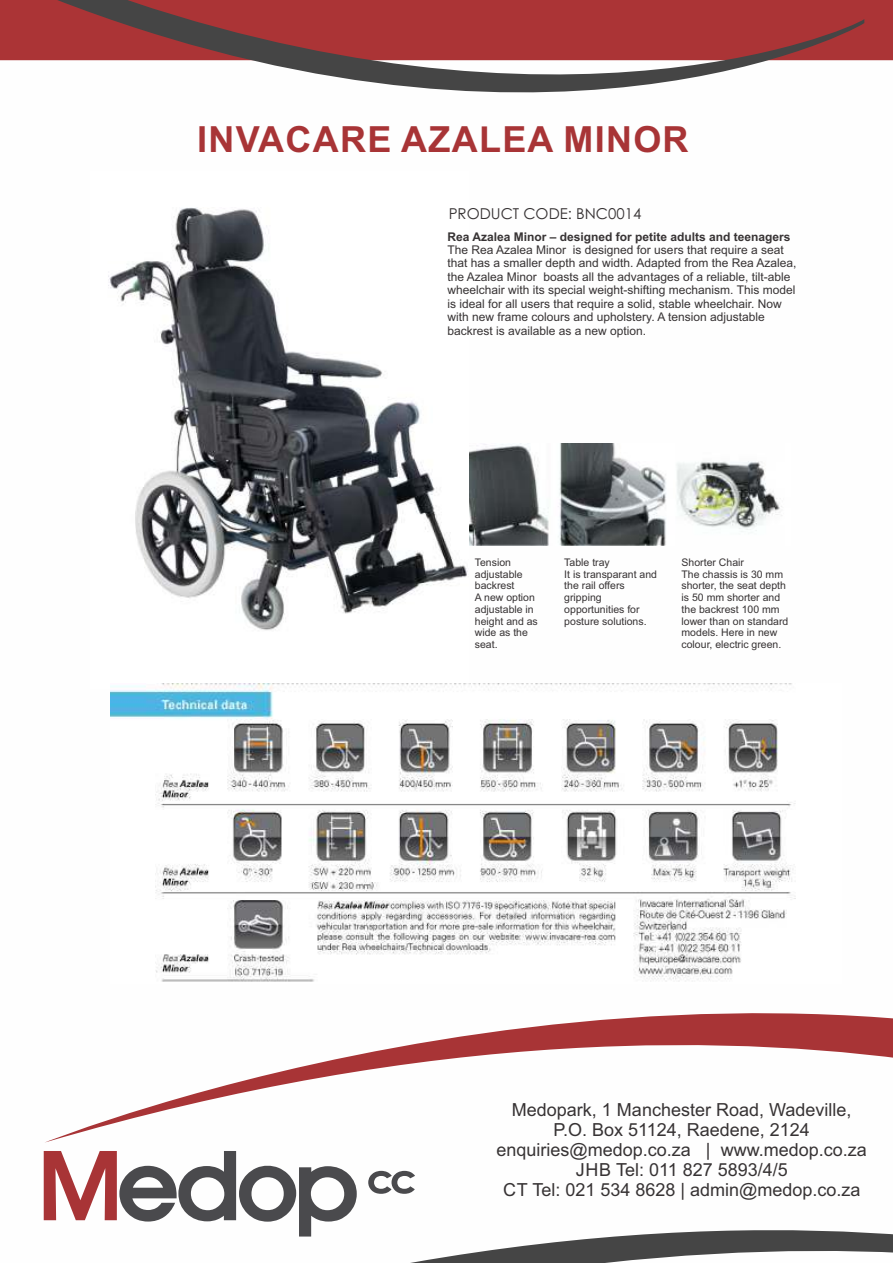
<style>
.page{position:relative;width:893px;height:1263px;background:#fff}
.page>*{position:absolute;margin:0;border:0;box-sizing:border-box;transform-origin:0 0}
.t1{font:700 36px "Arial";letter-spacing:.035em;color:#a83436}
.t2{font:18px/20.1px "Arial";color:#373334;text-align:center}
.t3{font:15px "Century Gothic";color:#373334}
.t4{font:12px/13.4px "Arial";color:#373334}
.t5{font:700 12px "Arial";color:#373334}
.t6{font:10.5px/11.7px "Arial";color:#373334}
</style>
<div class="page">
<svg style="left:258px;top:1016px;width:635px;height:61px"></svg>
<svg style="left:43px;top:1077px;width:850px;height:186px"></svg>
<svg style="left:44px;top:1151px;width:313px;height:85px"></svg>
<svg style="left:368px;top:1171px;width:47px;height:23px"></svg>
<div style="left:864px;top:0;width:29px;height:60px;background:#ab3436"></div>
<svg style="left:0;top:0;width:864px;height:93px;fill:#ab3436"></svg>
<img style="left:469px;top:444px;width:313px;height:101px">
<img style="left:108px;top:207px;width:361px;height:480px">
<img style="left:111px;top:684px;width:685px;height:298px">
<h1 class="t1" style="left:197px;top:126px;width:493px">INVACARE AZALEA MINOR</h1>
<p class="t3" style="left:449px;top:208px;width:194px">PRODUCT CODE: BNC0014</p>
<p class="t5" style="left:448px;top:232px;width:344px">Rea Azalea Minor – designed for petite adults and teenagers</p>
<p class="t4" style="left:447px;top:244px;width:350px">The Rea Azalea Minor is designed for users that require a seat that has a smaller depth and width. Adapted from the Rea Azalea, the Azalea Minor boasts all the advantages of a reliable, tilt-able wheelchair with its special weight-shifting mechanism. This model is ideal for all users that require a solid, stable wheelchair. Now with new frame colours and upholstery. A tension adjustable backrest is available as a new option.</p>
<p class="t6" style="left:475px;top:557px;width:65px">Tension adjustable backrest<br>A new option adjustable in height and as wide as the seat.</p>
<p class="t6" style="left:564px;top:557px;width:94px">Table tray<br>It is transparant and the rail offers gripping opportunities for posture solutions.</p>
<p class="t6" style="left:682px;top:557px;width:108px">Shorter Chair<br>The chassis is 30 mm shorter, the seat depth is 50 mm shorter and the backrest 100 mm lower than on standard models. Here in new colour, electric green.</p>
<h2 class="t2" style="left:497px;top:1101px;width:372px">Medopark, 1 Manchester Road, Wadeville, P.O. Box 51124, Raedene, 2124 enquiries@medop.co.za | www.medop.co.za JHB Tel: 011 827 5893/4/5<br>CT Tel: 021 534 8628 | admin@medop.co.za</h2>
</div>
